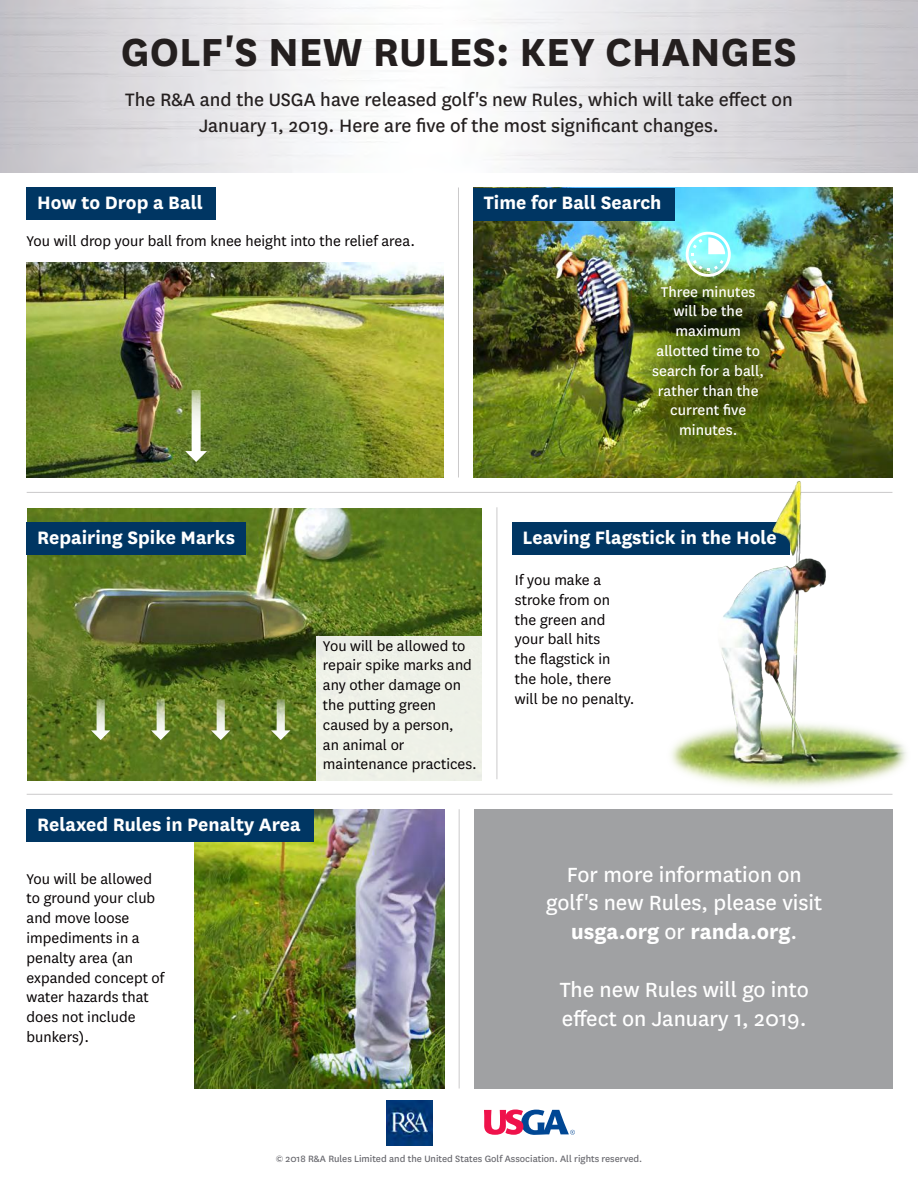
<style>
.page{position:relative;width:918px;height:1188px;background:#fff}
.page>*{position:absolute;margin:0;border:0;box-sizing:border-box;transform-origin:0 0}
.t1{font:700 45.75px "National";color:#241f1f}
.t2{font:24px/28.8px "National";color:#fff;text-align:center}
.t3{font:21px/25.2px "National";color:#241f1f;text-align:center}
.t4{font:700 21px "National";color:#fff}
.t5{font:16.5px/19.8px "National";color:#050002}
.t6{font:16.5px/19.8px "National";color:#fff;text-align:center}
.t7{font:10.65px "National";color:#66666c}
.s1{font-weight:700}
</style>
<div class="page">
<hr style="left:458px;top:188px;width:1px;height:289px;background:#cbcacb">
<hr style="left:459px;top:809px;width:1px;height:280px;background:#cbcacb">
<hr style="left:27px;top:492px;width:865px;height:1px;background:#cbcacb">
<hr style="left:27px;top:794px;width:865px;height:1px;background:#cbcacb">
<hr style="left:497px;top:507px;width:1px;height:272px;background:#cbcacb">
<img style="left:27px;top:262px;width:416px;height:216px">
<img style="left:473px;top:188px;width:420px;height:290px">
<img style="left:630px;top:250px;width:155px;height:217px;border-radius:50%">
<svg style="left:686px;top:232px;width:45px;height:45px"></svg>
<img style="left:195px;top:809px;width:249px;height:279px">
<img style="left:27px;top:508px;width:455px;height:272px">
<div style="left:316px;top:636px;width:166px;height:144px;background:#eef1e8"></div>
<div style="left:27px;top:188px;width:189px;height:32px;background:#003663"></div>
<div style="left:473px;top:188px;width:201px;height:32px;background:#003663"></div>
<div style="left:27px;top:522px;width:219px;height:33px;background:#003663"></div>
<div style="left:27px;top:809px;width:287px;height:33px;background:#003663"></div>
<div style="left:512px;top:522px;width:278px;height:33px;background:#003663"></div>
<img style="left:612px;top:464px;width:295px;height:331px">
<div style="left:474px;top:809px;width:419px;height:280px;background:#a0a1a3"></div>
<svg style="left:484px;top:1110px;width:91px;height:25px"></svg>
<img style="left:386px;top:1100px;width:47px;height:45px">
<svg style="left:192px;top:390px;width:9px;height:61px"></svg>
<svg style="left:185px;top:451px;width:22px;height:11px"></svg>
<svg style="left:91px;top:699px;width:19px;height:41px"></svg>
<svg style="left:151px;top:699px;width:19px;height:41px"></svg>
<svg style="left:211px;top:699px;width:19px;height:41px"></svg>
<svg style="left:271px;top:699px;width:19px;height:41px"></svg>
<h1 class="t1" style="left:121px;top:19px;width:678px">GOLF'S NEW RULES: KEY CHANGES</h1>
<p class="t3" style="left:125px;top:86px;width:669px">The R&amp;A and the USGA have released golf's new Rules, which will take effect on<br>January 1, 2019. Here are five of the most significant changes.</p>
<p class="t4" style="left:37px;top:188px;width:167px">How to Drop a Ball</p>
<p class="t4" style="left:484px;top:188px;width:179px">Time for Ball Search</p>
<p class="t5" style="left:27px;top:230px;width:390px">You will drop your ball from knee height into the relief area.</p>
<p class="t4" style="left:37px;top:523px;width:199px">Repairing Spike Marks</p>
<p class="t4" style="left:37px;top:810px;width:265px">Relaxed Rules in Penalty Area</p>
<p class="t5" style="left:27px;top:868px;width:139px">You will be allowed to ground your club and move loose impediments in a penalty area (an expanded concept of water hazards that does not include bunkers).</p>
<p class="t5" style="left:323px;top:635px;width:155px">You will be allowed to repair spike marks and any other damage on the putting green caused by a person,<br>an animal or maintenance practices.</p>
<p class="t6" style="left:652px;top:281px;width:114px">Three minutes will be the maximum allotted time to search for a ball, rather than the current five minutes.</p>
<p class="t4" style="left:523px;top:523px;width:256px">Leaving Flagstick in the Hole</p>
<p class="t5" style="left:515px;top:569px;width:121px">If you make a stroke from on the green and your ball hits<br>the flagstick in the hole, there will be no penalty.</p>
<h2 class="t2" style="left:546px;top:859px;width:278px">For more information on golf's new Rules, please visit <span class="s1">usga.org</span> or <span class="s1">randa.org</span>.</h2>
<h2 class="t2" style="left:560px;top:974px;width:251px;text-align:left">The new Rules will go into effect on January 1, 2019.</h2>
<p class="t7" style="left:276px;top:1151px;width:368px">© 2018 R&amp;A Rules Limited and the United States Golf Association. All rights reserved.</p>
</div>
